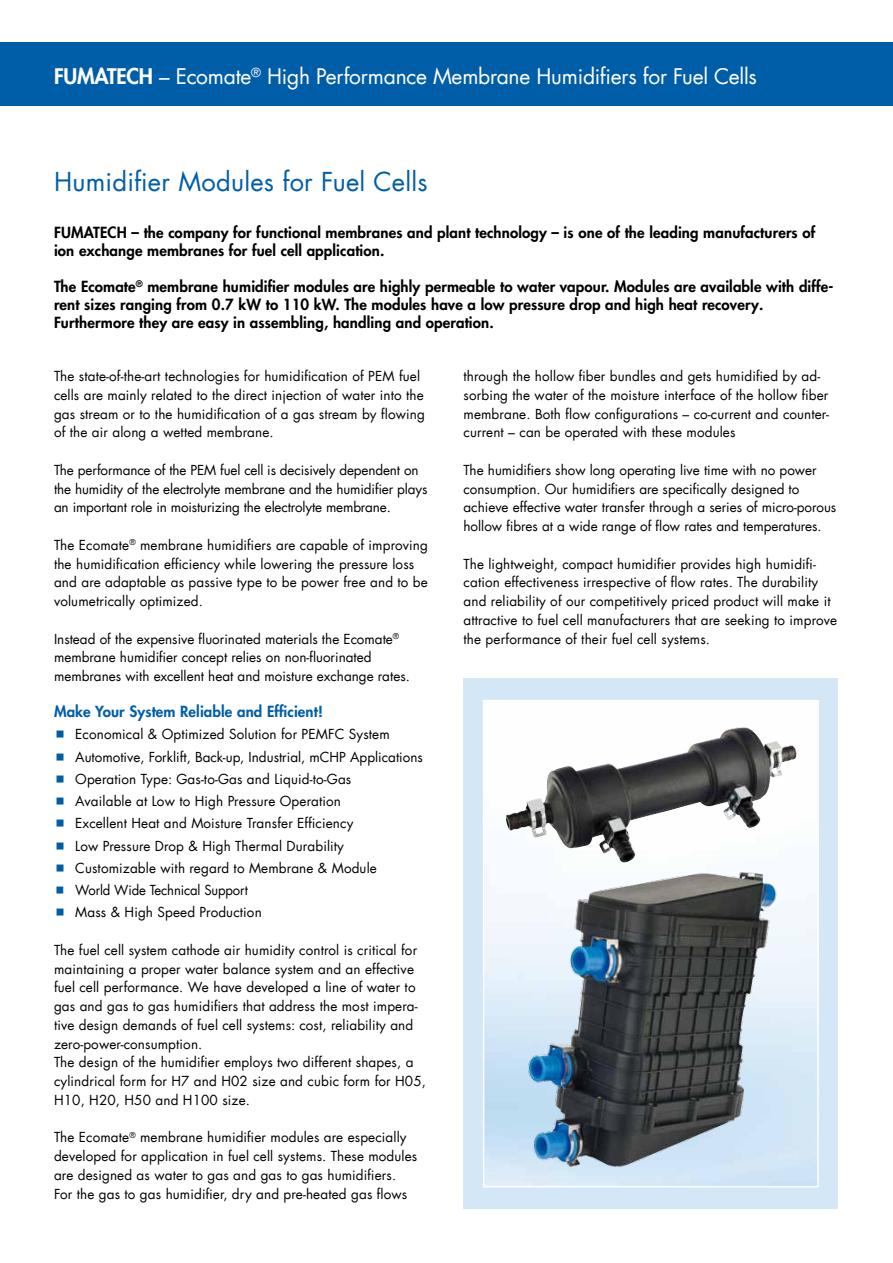
<style>
.page{position:relative;width:893px;height:1263px;background:#fff}
.page>*{position:absolute;margin:0;border:0;box-sizing:border-box;transform-origin:0 0}
.t1{font:25.5px "Futura Com";letter-spacing:.01em;color:#005ea8}
.t2{font:21px "Futura Com";letter-spacing:-.01em;color:#fff}
.t3{font:800 15px/18px "Futura Com";letter-spacing:.01em;color:#000}
.t4{font:800 15px "Futura Com";letter-spacing:.01em;color:#005ea8}
.t5{font:13.5px/18.8px "Futura Com";letter-spacing:.01em;color:#000}
.t6{font:13.5px/18.8px "Futura Com";letter-spacing:-.01em;color:#000}
.s1{font-weight:800}
</style>
<div class="page">
<div style="left:463px;top:678px;width:375px;height:531px;background:#d4e7f6"></div>
<div style="left:0;top:43px;width:893px;height:63px;background:#005ea8"></div>
<img style="left:486px;top:703px;width:330px;height:481px">
<div style="left:483px;top:700px;width:336px;height:487px;border:2px solid #fff"></div>
<img style="left:506px;top:727px;width:235px;height:130px">
<img style="left:508px;top:849px;width:289px;height:331px">
<h2 class="t2" style="left:54px;top:62px;width:704px"><span class="s1">FUMATECH</span> – Ecomate<sup>®</sup> High Performance Membrane Humidifiers for Fuel Cells</h2>
<h1 class="t1" style="left:54px;top:164px;width:375px">Humidifier Modules for Fuel Cells</h1>
<p class="t3" style="left:54px;top:223px;width:763px">FUMATECH – the company for functional membranes and plant technology – is one of the leading manufacturers of ion exchange membranes for fuel cell application.</p>
<p class="t3" style="left:54px;top:277px;width:781px">The Ecomate<sup>®</sup> membrane humidifier modules are highly permeable to water vapour. Modules are available with diffe&shy;rent sizes ranging from 0.7 kW to 110 kW. The modules have a low pressure drop and high heat recovery.<br>Furthermore they are easy in assembling, handling and operation.</p>
<p class="t5" style="left:54px;top:367px;width:372px">The state-of-the-art technologies for humidification of PEM fuel cells are mainly related to the direct injection of water into the gas stream or to the humidification of a gas stream by flowing of the air along a wetted membrane.</p>
<p class="t6" style="left:54px;top:460px;width:375px">The performance of the PEM fuel cell is decisively dependent on the humidity of the electrolyte membrane and the humidifier plays an important role in moisturizing the electrolyte membrane.</p>
<p class="t5" style="left:54px;top:535px;width:375px">The Ecomate<sup>®</sup> membrane humidifiers are capable of improving the humidification efficiency while lowering the pressure loss and are adaptable as passive type to be power free and to be volumetrically optimized.</p>
<p class="t5" style="left:54px;top:629px;width:357px">Instead of the expensive fluorinated materials the Ecomate<sup>® </sup>membrane humidifier concept relies on non-fluorinated membranes with excellent heat and moisture exchange rates.</p>
<p class="t4" style="left:54px;top:700px;width:271px">Make Your System Reliable and Efficient!</p>
<p class="t5" style="left:75px;top:723px;width:349px;line-height:22.2px">Economical &amp; Optimized Solution for PEMFC System Automotive, Forklift, Back-up, Industrial, mCHP Applications Operation Type: Gas-to-Gas and Liquid-to-Gas<br>Available at Low to High Pressure Operation<br>Excellent Heat and Moisture Transfer Efficiency<br>Low Pressure Drop &amp; High Thermal Durability Customizable with regard to Membrane &amp; Module<br>World Wide Technical Support<br>Mass &amp; High Speed Production</p>
<p class="t5" style="left:54px;top:940px;width:374px">The fuel cell system cathode air humidity control is critical for maintaining a proper water balance system and an effective fuel cell performance. We have developed a line of water to gas and gas to gas humidifiers that address the most impera&shy;tive design demands of fuel cell systems: cost, reliability and zero-power-consumption.<br>The design of the humidifier employs two different shapes, a cylindrical form for H7 and H02 size and cubic form for H05, H10, H20, H50 and H100 size.</p>
<p class="t5" style="left:54px;top:1128px;width:365px">The Ecomate<sup>®</sup> membrane humidifier modules are especially developed for application in fuel cell systems. These modules are designed as water to gas and gas to gas humidifiers.<br>For the gas to gas humidifier, dry and pre-heated gas flows</p>
<p class="t5" style="left:463px;top:367px;width:367px">through the hollow fiber bundles and gets humidified by ad&shy;sorbing the water of the moisture interface of the hollow fiber membrane. Both flow configurations – co-current and counter&shy;current – can be operated with these modules</p>
<p class="t5" style="left:463px;top:460px;width:374px">The humidifiers show long operating live time with no power consumption. Our humidifiers are specifically designed to achieve effective water transfer through a series of micro-porous hollow fibres at a wide range of flow rates and temperatures.</p>
<p class="t5" style="left:463px;top:554px;width:375px">The lightweight, compact humidifier provides high humidifi&shy;cation effectiveness irrespective of flow rates. The durability and reliability of our competitively priced product will make it attractive to fuel cell manufacturers that are seeking to improve the performance of their fuel cell systems.</p>
</div>
